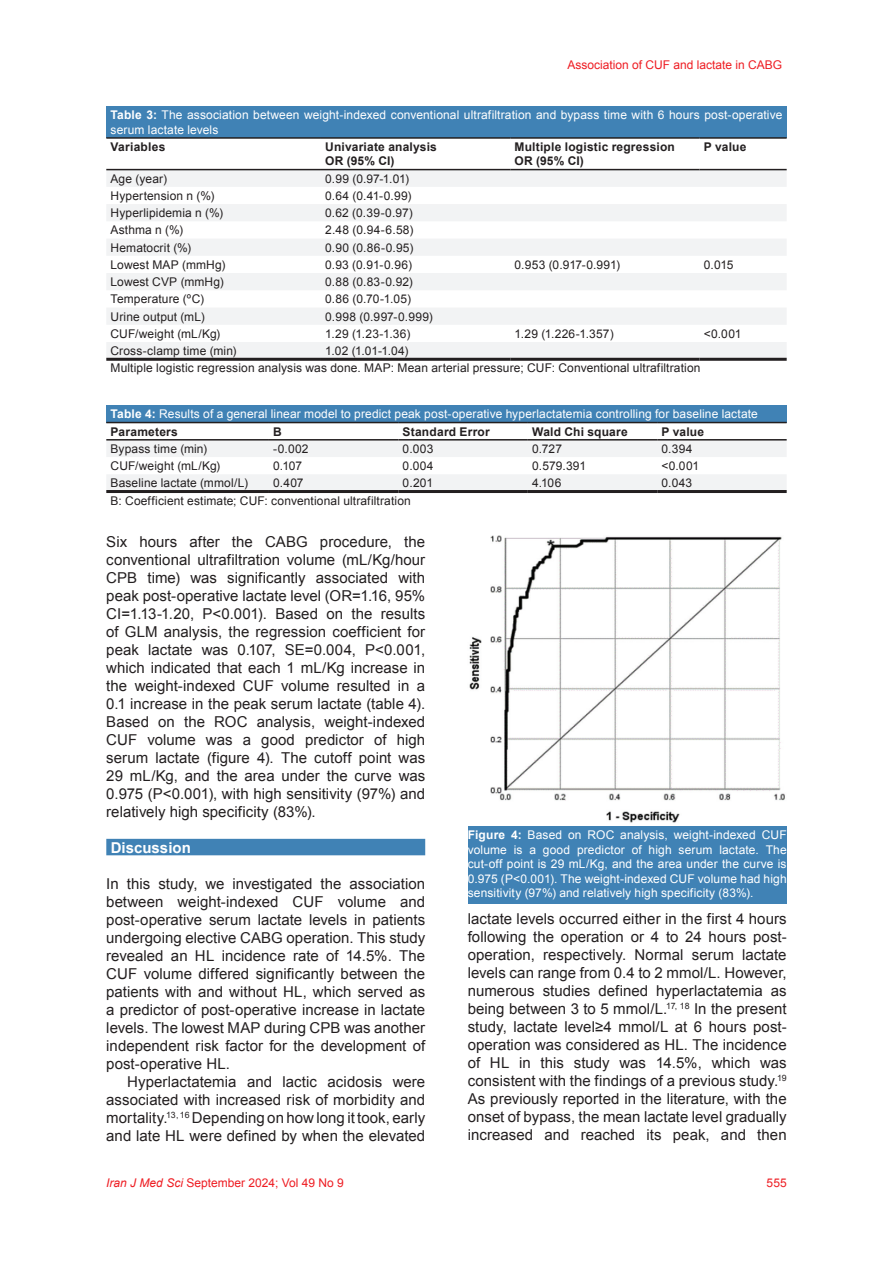
<style>
.page{position:relative;width:893px;height:1263px;background:#fff}
.page>*{position:absolute;margin:0;border:0;box-sizing:border-box;transform-origin:0 0}
.t1{font:15px/18px "Arial";letter-spacing:.005em;color:#231f20;text-align:justify}
.t2{font:700 15px "Arial";color:#fff}
.t3{font:12px/17.2px "Arial";letter-spacing:.01em;color:#231f20}
.t4{font:12px/14.4px "Arial";letter-spacing:.01em;color:#fff}
.t5{font:700 12px/14.4px "Arial";letter-spacing:.015em;color:#231f20}
.t6{font:12px "Arial";color:#ee1d23}
.t7{font:12px "Arial";letter-spacing:.03em;color:#231f20}
.s1{font-weight:700}
.s2{font-weight:700;color:#231f20}
.s3{font-style:italic}
</style>
<div class="page">
<div style="left:106px;top:839px;width:319px;height:16px;background:#4082b5"></div>
<div style="left:106px;top:106px;width:681px;height:32px;background:#4082b5"></div>
<svg style="left:106px;top:170px;width:681px;height:188px;fill:#f2f3f4"></svg>
<hr style="left:106px;top:137px;width:215px;height:2px;background:#231f20">
<hr style="left:321px;top:137px;width:189px;height:2px;background:#231f20">
<hr style="left:510px;top:137px;width:190px;height:2px;background:#231f20">
<hr style="left:700px;top:137px;width:87px;height:2px;background:#231f20">
<hr style="left:106px;top:169px;width:215px;height:1px;background:#231f20">
<hr style="left:321px;top:169px;width:189px;height:1px;background:#231f20">
<hr style="left:510px;top:169px;width:190px;height:1px;background:#231f20">
<hr style="left:700px;top:169px;width:87px;height:1px;background:#231f20">
<hr style="left:106px;top:358px;width:215px;height:3px;background:#231f20">
<hr style="left:321px;top:358px;width:189px;height:3px;background:#231f20">
<hr style="left:510px;top:358px;width:190px;height:3px;background:#231f20">
<hr style="left:700px;top:358px;width:87px;height:3px;background:#231f20">
<div style="left:106px;top:405px;width:681px;height:18px;background:#4082b5"></div>
<svg style="left:106px;top:440px;width:681px;height:50px"></svg>
<hr style="left:106px;top:422px;width:163px;height:1px;background:#231f20">
<hr style="left:269px;top:422px;width:129px;height:1px;background:#231f20">
<hr style="left:398px;top:422px;width:130px;height:1px;background:#231f20">
<hr style="left:528px;top:422px;width:129px;height:1px;background:#231f20">
<hr style="left:657px;top:422px;width:130px;height:1px;background:#231f20">
<hr style="left:106px;top:439px;width:163px;height:1px;background:#231f20">
<hr style="left:269px;top:439px;width:129px;height:1px;background:#231f20">
<hr style="left:398px;top:439px;width:130px;height:1px;background:#231f20">
<hr style="left:528px;top:439px;width:129px;height:1px;background:#231f20">
<hr style="left:657px;top:439px;width:130px;height:1px;background:#231f20">
<hr style="left:106px;top:490px;width:163px;height:3px;background:#231f20">
<hr style="left:269px;top:490px;width:129px;height:3px;background:#231f20">
<hr style="left:398px;top:490px;width:130px;height:3px;background:#231f20">
<hr style="left:528px;top:490px;width:129px;height:3px;background:#231f20">
<hr style="left:657px;top:490px;width:130px;height:3px;background:#231f20">
<img style="left:469px;top:536px;width:316px;height:287px">
<div style="left:468px;top:826px;width:319px;height:78px;background:#4082b5"></div>
<p class="t6" style="left:567px;top:57px;width:216px">Association of CUF and lactate in CABG</p>
<p class="t4" style="left:111px;top:108px;width:673px"><span class="s1">Table 3:</span> The association between weight-indexed conventional ultrafiltration and bypass time with 6 hours post-operative serum lactate levels</p>
<p class="t5" style="left:111px;top:140px;width:56px">Variables</p>
<p class="t5" style="left:325px;top:140px;width:113px">Univariate analysis<br>OR (95% CI)</p>
<p class="t5" style="left:514px;top:140px;width:162px">Multiple logistic regression<br>OR (95% CI)</p>
<p class="t5" style="left:704px;top:140px;width:44px">P value</p>
<p class="t3" style="left:111px;top:170px;width:58px">Age (year)</p>
<p class="t3" style="left:325px;top:170px;width:85px">0.99 (0.97-1.01)</p>
<p class="t3" style="left:111px;top:187px;width:105px">Hypertension n (%)</p>
<p class="t3" style="left:325px;top:187px;width:88px">0.64 (0.41-0.99)</p>
<p class="t3" style="left:111px;top:204px;width:114px">Hyperlipidemia n (%)</p>
<p class="t3" style="left:325px;top:204px;width:89px">0.62 (0.39-0.97)</p>
<p class="t3" style="left:111px;top:222px;width:74px">Asthma n (%)</p>
<p class="t3" style="left:325px;top:222px;width:90px">2.48 (0.94-6.58)</p>
<p class="t3" style="left:111px;top:239px;width:82px">Hematocrit (%)</p>
<p class="t3" style="left:325px;top:239px;width:90px">0.90 (0.86-0.95)</p>
<p class="t3" style="left:111px;top:256px;width:116px">Lowest MAP (mmHg)</p>
<p class="t3" style="left:325px;top:256px;width:88px">0.93 (0.91-0.96)</p>
<p class="t3" style="left:514px;top:256px;width:107px">0.953 (0.917-0.991)</p>
<p class="t3" style="left:704px;top:256px;width:31px">0.015</p>
<p class="t3" style="left:111px;top:273px;width:115px">Lowest CVP (mmHg)</p>
<p class="t3" style="left:325px;top:273px;width:89px">0.88 (0.83-0.92)</p>
<p class="t3" style="left:111px;top:291px;width:95px">Temperature (ºC)</p>
<p class="t3" style="left:325px;top:291px;width:87px">0.86 (0.70-1.05)</p>
<p class="t3" style="left:111px;top:308px;width:96px">Urine output (mL)</p>
<p class="t7" style="left:325px;top:308px;width:109px">0.998 (0.997-0.999)</p>
<p class="t3" style="left:111px;top:325px;width:111px">CUF/weight (mL/Kg)</p>
<p class="t3" style="left:325px;top:325px;width:87px">1.29 (1.23-1.36)</p>
<p class="t3" style="left:514px;top:325px;width:101px">1.29 (1.226-1.357)</p>
<p class="t3" style="left:704px;top:325px;width:39px">&lt;0.001</p>
<p class="t3" style="left:111px;top:342px;width:127px">Cross-clamp time (min)</p>
<p class="t3" style="left:111px;top:342px;width:591px;text-indent:215px">1.02 (1.01-1.04)<br>Multiple logistic regression analysis was done. MAP: Mean arterial pressure; CUF: Conventional ultrafiltration</p>
<p class="t4" style="left:111px;top:406px;width:649px;line-height:17.2px"><span class="s1">Table 4:</span> Results of a general linear model to predict peak post-operative hyperlactatemia controlling for baseline lactate<br><span class="s2">Parameters</span></p>
<p class="t5" style="left:273px;top:424px;width:10px">B</p>
<p class="t5" style="left:403px;top:424px;width:89px">Standard Error</p>
<p class="t5" style="left:532px;top:424px;width:97px">Wald Chi square</p>
<p class="t5" style="left:661px;top:424px;width:44px">P value</p>
<p class="t3" style="left:111px;top:440px;width:98px">Bypass time (min)</p>
<p class="t3" style="left:273px;top:440px;width:37px">-0.002</p>
<p class="t3" style="left:403px;top:440px;width:32px">0.003</p>
<p class="t3" style="left:532px;top:440px;width:31px">0.727</p>
<p class="t3" style="left:661px;top:440px;width:32px">0.394</p>
<p class="t3" style="left:111px;top:457px;width:111px">CUF/weight (mL/Kg)</p>
<p class="t3" style="left:273px;top:457px;width:30px">0.107</p>
<p class="t3" style="left:403px;top:457px;width:32px">0.004</p>
<p class="t3" style="left:532px;top:457px;width:56px">0.579.391</p>
<p class="t3" style="left:661px;top:457px;width:39px">&lt;0.001</p>
<p class="t3" style="left:111px;top:475px;width:139px">Baseline lactate (mmol/L)</p>
<p class="t3" style="left:273px;top:475px;width:32px">0.407</p>
<p class="t3" style="left:403px;top:475px;width:32px">0.201</p>
<p class="t3" style="left:532px;top:475px;width:31px">4.106</p>
<p class="t3" style="left:661px;top:475px;width:32px">0.043</p>
<p class="t3" style="left:111px;top:492px;width:302px">B: Coefficient estimate; CUF: conventional ultrafiltration</p>
<p class="t1" style="left:106px;top:533px;width:320px">Six hours after the CABG procedure, the conventional ultrafiltration volume (mL/Kg/hour CPB time) was significantly associated with peak post-operative lactate level (OR=1.16, 95% CI=1.13-1.20, P&lt;0.001). Based on the results of GLM analysis, the regression coefficient for peak lactate was 0.107, SE=0.004, P&lt;0.001, which indicated that each 1 mL/Kg increase in the weight-indexed CUF volume resulted in a 0.1 increase in the peak serum lactate (table 4).<br>Based on the ROC analysis, weight-indexed CUF volume was a good predictor of high serum lactate (figure 4). The cutoff point was 29 mL/Kg, and the area under the curve was 0.975 (P&lt;0.001), with high sensitivity (97%) and relatively high specificity (83%).</p>
<p class="t2" style="left:111px;top:837px;width:82px">Discussion</p>
<p class="t1" style="left:106px;top:875px;width:320px">In this study, we investigated the association between weight-indexed CUF volume and post-operative serum lactate levels in patients undergoing elective CABG operation. This study revealed an HL incidence rate of 14.5%. The CUF volume differed significantly between the patients with and without HL, which served as a predictor of post-operative increase in lactate levels. The lowest MAP during CPB was another independent risk factor for the development of post-operative HL.</p>
<p class="t1" style="left:106px;top:1073px;width:320px;text-indent:21px">Hyperlactatemia and lactic acidosis were associated with increased risk of morbidity and mortality.<sup>13,</sup> <sup>16</sup> Depending on how long it took, early and late HL were defined by when the elevated</p>
<p class="t4" style="left:468px;top:828px;width:320px;text-align:justify"><span class="s1">Figure 4:</span> Based on ROC analysis, weight-indexed CUF volume is a good predictor of high serum lactate. The cut-off point is 29 mL/Kg, and the area under the curve is 0.975 (P&lt;0.001). The weight-indexed CUF volume had high sensitivity (97%) and relatively high specificity (83%).</p>
<p class="t1" style="left:468px;top:910px;width:320px">lactate levels occurred either in the first 4 hours following the operation or 4 to 24 hours post&shy;operation, respectively. Normal serum lactate levels can range from 0.4 to 2 mmol/L. However, numerous studies defined hyperlactatemia as being between 3 to 5 mmol/L.<sup>17,</sup> <sup>18</sup> In the present study, lactate level≥4 mmol/L at 6 hours post&shy;operation was considered as HL. The incidence of HL in this study was 14.5%, which was consistent with the findings of a previous study.<sup>19<br></sup>As previously reported in the literature, with the onset of bypass, the mean lactate level gradually increased and reached its peak, and then</p>
<p class="t6" style="left:106px;top:1175px;width:239px"><span class="s3">Iran J Med Sci</span> September 2024; Vol 49 No 9</p>
<p class="t6" style="left:767px;top:1175px;width:22px">555</p>
</div>
